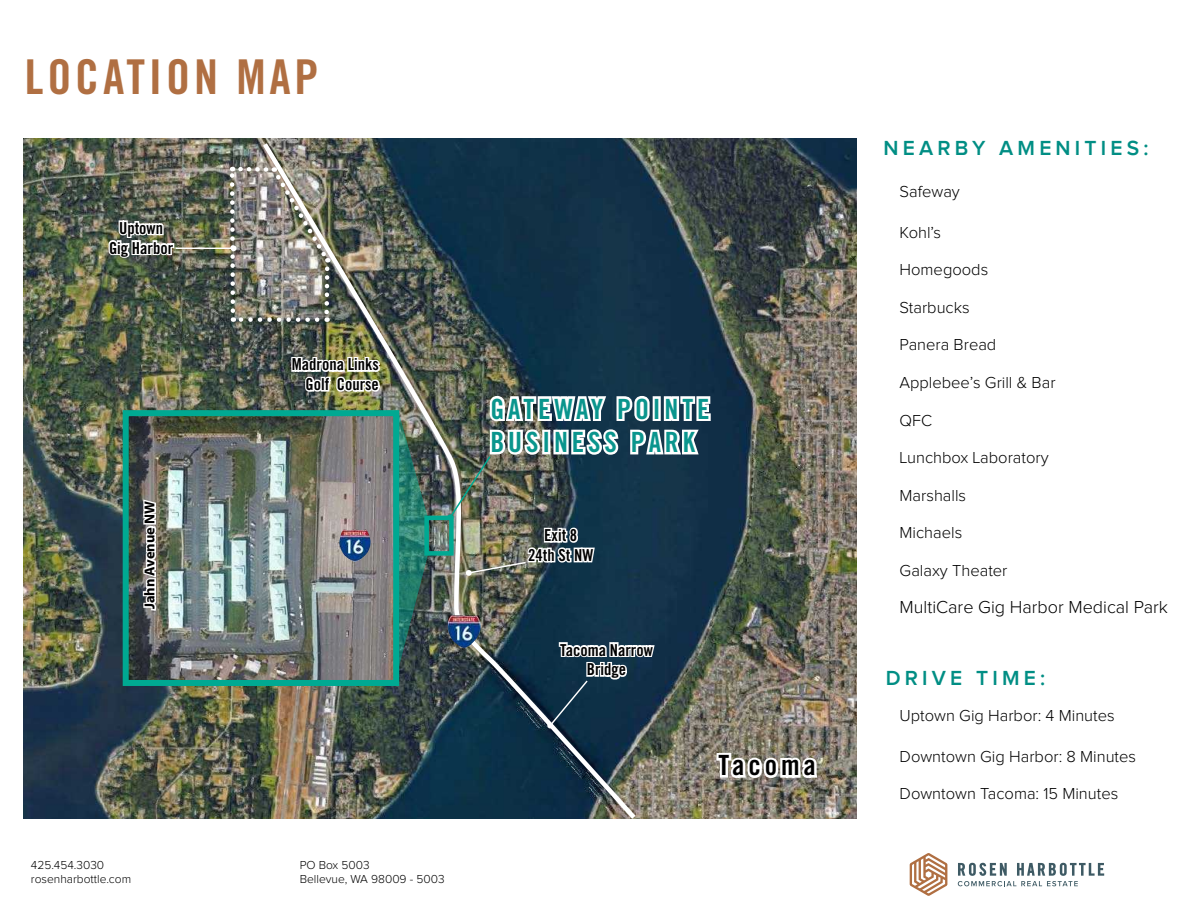
<style>
.page{position:relative;width:1188px;height:918px;background:#fff}
.page>*{position:absolute;margin:0;border:0;box-sizing:border-box;transform-origin:0 0}
.t1{font:48px "Trade Gothic LT Std Bd Cn 20";color:#b06f42}
.t2{font:27.9px/33.5px "Trade Gothic LT Std Bd Cn 20";letter-spacing:.14em;color:#0a958d}
.t3{font:27.9px "Trade Gothic LT Std Bd Cn 20";color:#000}
.t4{font:600 21px "Proxima Nova";letter-spacing:.2em;color:#018e84}
.t5{font:300 18px "Proxima Nova";color:#000}
.t6{font:300 16.5px "Proxima Nova";color:#000}
.t7{font:16.5px/19.8px "Trade Gothic LT Std Bd Cn 20";color:#000;text-align:center}
.t8{font:700 14.55px "Myriad Pro";color:#000}
.t9{font:300 12px/14.4px "Proxima Nova";color:#000}
</style>
<div class="page">
<img style="left:23px;top:138px;width:834px;height:680px">
<svg style="left:714px;top:751px;width:106px;height:29px"></svg>
<svg style="left:958px;top:863px;width:146px;height:23px"></svg>
<svg style="left:910px;top:853px;width:37px;height:43px"></svg>
<img style="left:130px;top:417px;width:11px;height:262px">
<div style="left:123px;top:410px;width:276px;height:276px;border:6px solid #00a992"></div>
<img style="left:141px;top:331px;width:119px;height:348px">
<img style="left:107px;top:195px;width:69px;height:76px">
<svg style="left:638px;top:617px;width:18px;height:111px;background:#2c455b"></svg>
<hr style="left:176px;top:248px;width:58px;height:1px;background:#fff">
<img style="left:228px;top:167px;width:32px;height:155px">
<img style="left:260px;top:140px;width:378px;height:679px">
<img style="left:448px;top:615px;width:32px;height:33px">
<img style="left:448px;top:343px;width:265px;height:253px">
<div style="left:447px;top:514px;width:6px;height:7px;background:#00a992;border-radius:50%"></div>
<h1 class="t1" style="left:25px;top:48px;width:102px">LOCATION</h1>
<h1 class="t1" style="left:236px;top:48px;width:58px">MAP</h1>
<p class="t7" style="left:109px;top:218px;width:66px">Uptown<br>Gig Harbor</p>
<p class="t8" style="left:140px;top:609px;width:110px;rotate:-90deg">Jahn Avenue NW</p>
<p class="t9" style="left:31px;top:858px;width:102px">425.454.3030 rosenharbottle.com</p>
<p class="t7" style="left:292px;top:354px;width:89px;text-align:right">Madrona Links<br>Golf Course</p>
<p class="t9" style="left:300px;top:858px;width:146px">PO Box 5003<br>Bellevue, WA 98009 - 5003</p>
<h2 class="t2" style="left:490px;top:392px;width:221px">G ateway Pointe<br>B usiness Park</h2>
<p class="t7" style="left:528px;top:525px;width:56px;text-align:left;text-indent:16px">Exit 8<br>24th St NW</p>
<p class="t7" style="left:560px;top:640px;width:94px">Tacoma Narrow<br>Bridge</p>
<h2 class="t3" style="left:719px;top:748px;width:99px">Tacoma</h2>
<p class="t4" style="left:883px;top:136px;width:18px">NEA</p>
<p class="t4" style="left:937px;top:136px;width:79px">RBY AMENI</p>
<p class="t4" style="left:1085px;top:136px;width:30px">TIES</p>
<p class="t4" style="left:1144px;top:136px;width:6px">:</p>
<p class="t6" style="left:900px;top:183px;width:62px">Safeway</p>
<p class="t6" style="left:900px;top:223px;width:43px">Kohl’s</p>
<p class="t6" style="left:900px;top:261px;width:90px">Homegoods</p>
<p class="t6" style="left:900px;top:298px;width:72px">Starbucks</p>
<p class="t6" style="left:900px;top:336px;width:98px">Panera Bread</p>
<p class="t6" style="left:900px;top:373px;width:157px">Applebee’s Grill &amp; Bar</p>
<p class="t6" style="left:900px;top:411px;width:34px">QFC</p>
<p class="t6" style="left:900px;top:448px;width:151px">Lunchbox Laboratory</p>
<p class="t6" style="left:900px;top:486px;width:68px">Marshalls</p>
<p class="t6" style="left:900px;top:523px;width:64px">Michaels</p>
<p class="t6" style="left:900px;top:561px;width:109px">Galaxy Theater</p>
<p class="t5" style="left:900px;top:597px;width:270px">MultiCare Gig Harbor Medical Park</p>
<p class="t4" style="left:886px;top:666px;width:122px">D RI VE TIME</p>
<p class="t4" style="left:1040px;top:666px;width:6px">:</p>
<p class="t6" style="left:900px;top:707px;width:217px">Uptown Gig Harbor: 4 Minutes</p>
<p class="t6" style="left:900px;top:747px;width:238px">Downtown Gig Harbor: 8 Minutes</p>
<p class="t6" style="left:900px;top:785px;width:220px">Downtown Tacoma: 15 Minutes</p>
</div>
